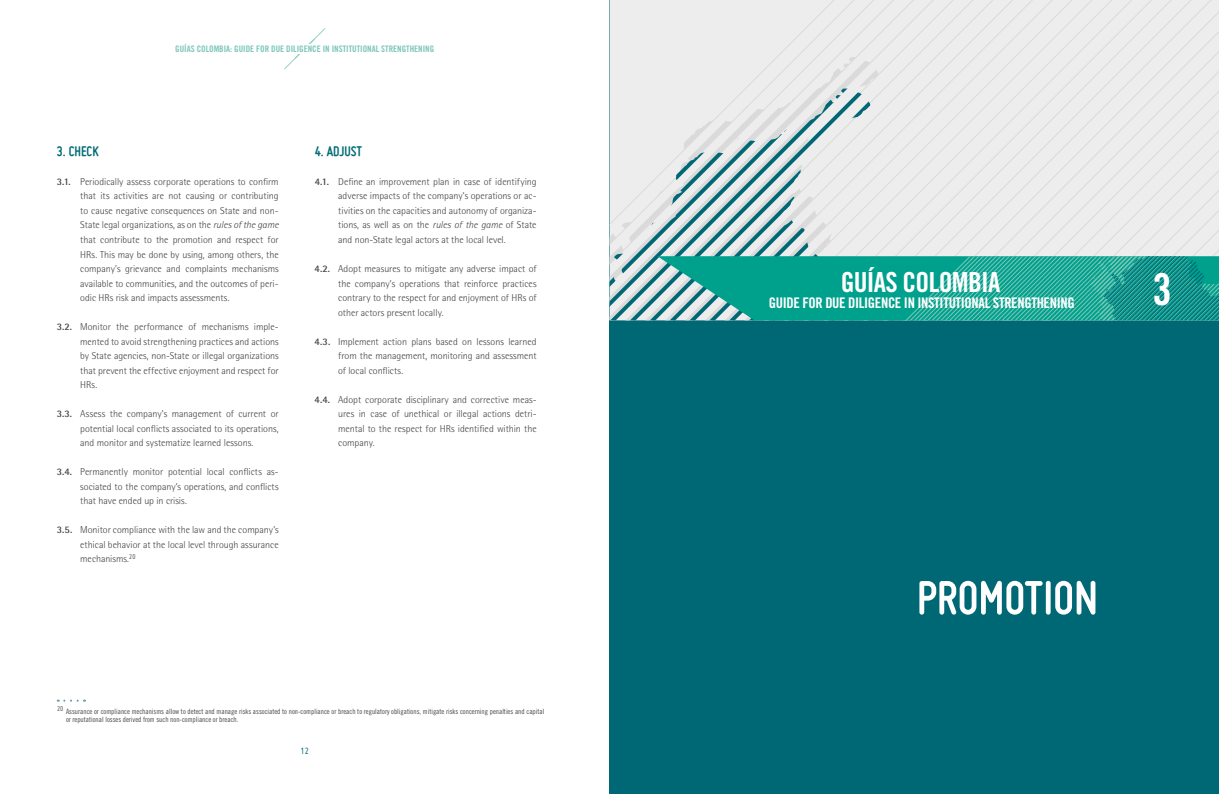
<style>
.page{position:relative;width:1219px;height:794px;background:#fff}
.page>*{position:absolute;margin:0;border:0;box-sizing:border-box;transform-origin:0 0}
.t1{font:700 50px "Miso";color:#fff}
.t2{font:44px "Trade Gothic LT Std Bd Cn 20";color:#fff}
.t3{font:27.6px "Trade Gothic LT Std Bd Cn 20";letter-spacing:-.025em;color:#fff}
.t4{font:700 15px "Miso";color:#006c77}
.t5{font:14.6px "Trade Gothic LT Std Bd Cn 20";letter-spacing:-.025em;color:#fff}
.t6{font:300 10px/14.5px "Rotis Semi Sans Std";color:#414142;text-align:justify}
.t7{font:10px "Miso";color:#006875}
.t8{font:9px "Trade Gothic LT Std Bd Cn 20";color:#7dc7ba}
.t9{font:7.3px/8px "Trade Gothic LT Std Cn 18";color:#4a4a49}
.s1{font-weight:700}
.s2{font-style:italic}
</style>
<div class="page">
<div style="left:609px;top:0;width:610px;height:794px;background:#006875"></div>
<div style="left:609px;top:0;width:610px;height:216px;background:#ededed"></div>
<svg style="left:609px;top:57px;width:450px;height:159px;background:#ebebeb"></svg>
<svg style="left:609px;top:88px;width:324px;height:128px;background:#d9e0e1"></svg>
<svg style="left:609px;top:216px;width:610px;height:104px;background:#6dbdb5"></svg>
<svg style="left:284px;top:28px;width:41px;height:41px"></svg>
<div style="left:284px;top:44px;width:41px;height:10px;background:#fff"></div>
<svg style="left:58px;top:699px;width:27px;height:2px"></svg>
<p class="t8" style="left:175px;top:43px;width:260px">GUÍAS COLOMBIA: GUIDE FOR DUE DILIGENCE IN INSTITUTIONAL STRENGTHENING</p>
<h3 class="t4" style="left:57px;top:143px;width:43px">3. CHECK</h3>
<p class="t6" style="left:80px;top:174px;width:200px;text-indent:-24px"><span class="s1">3.1.</span> Periodically assess corporate operations to confirm that its activities are not causing or contributing to cause negative consequences on State and non-State legal organizations, as on the <span class="s2">rules of the game </span>that contribute to the promotion and respect for HRs. This may be done by using, among others, the company’s grievance and complaints mechanisms available to communities, and the outcomes of peri&shy;odic HRs risk and impacts assessments.</p>
<p class="t6" style="left:80px;top:319px;width:200px;text-indent:-24px"><span class="s1">3.2.</span> Monitor the performance of mechanisms imple&shy;mented to avoid strengthening practices and actions by State agencies, non-State or illegal organizations that prevent the effective enjoyment and respect for HRs.</p>
<p class="t6" style="left:80px;top:406px;width:200px;text-indent:-24px"><span class="s1">3.3.</span> Assess the company’s management of current or potential local conflicts associated to its operations, and monitor and systematize learned lessons.</p>
<p class="t6" style="left:80px;top:464px;width:200px;text-indent:-24px"><span class="s1">3.4.</span> Permanently monitor potential local conflicts as&shy;sociated to the company’s operations, and conflicts that have ended up in crisis.</p>
<p class="t6" style="left:80px;top:522px;width:200px;text-indent:-24px"><span class="s1">3.5.</span> Monitor compliance with the law and the company’s ethical behavior at the local level through assurance mechanisms.<sup>20</sup></p>
<h3 class="t4" style="left:315px;top:143px;width:49px">4. ADJUST</h3>
<p class="t6" style="left:338px;top:174px;width:200px;text-indent:-24px"><span class="s1">4.1.</span> Define an improvement plan in case of identifying adverse impacts of the company’s operations or ac&shy;tivities on the capacities and autonomy of organiza&shy;tions, as well as on the <span class="s2">rules of the game</span> of State and non-State legal actors at the local level.</p>
<p class="t6" style="left:338px;top:261px;width:200px;text-indent:-24px"><span class="s1">4.2.</span> Adopt measures to mitigate any adverse impact of the company’s operations that reinforce practices contrary to the respect for and enjoyment of HRs of other actors present locally.</p>
<p class="t6" style="left:338px;top:334px;width:200px;text-indent:-24px"><span class="s1">4.3.</span> Implement action plans based on lessons learned from the management, monitoring and assessment of local conflicts.</p>
<p class="t6" style="left:338px;top:392px;width:200px;text-indent:-24px"><span class="s1">4.4.</span> Adopt corporate disciplinary and corrective meas&shy;ures in case of unethical or illegal actions detri&shy;mental to the respect for HRs identified within the company.</p>
<p class="t9" style="left:66px;top:707px;width:480px;text-indent:-9px"><sup>20</sup> Assurance or compliance mechanisms allow to detect and manage risks associated to non-compliance or breach to regulatory obligations, mitigate risks concerning penalties and capital or reputational losses derived from such non-compliance or breach.</p>
<p class="t7" style="left:301px;top:745px;width:10px">12</p>
<h3 class="t3" style="left:841px;top:265px;width:161px">GUÍAS COLOMBIA</h3>
<h3 class="t5" style="left:769px;top:294px;width:307px">GUIDE FOR DUE DILIGENCE IN INSTITUTIONAL STRENGTHENING</h3>
<h2 class="t2" style="left:1152px;top:263px;width:21px">3</h2>
<h1 class="t1" style="left:917px;top:569px;width:183px">PROMOTION</h1>
</div>
